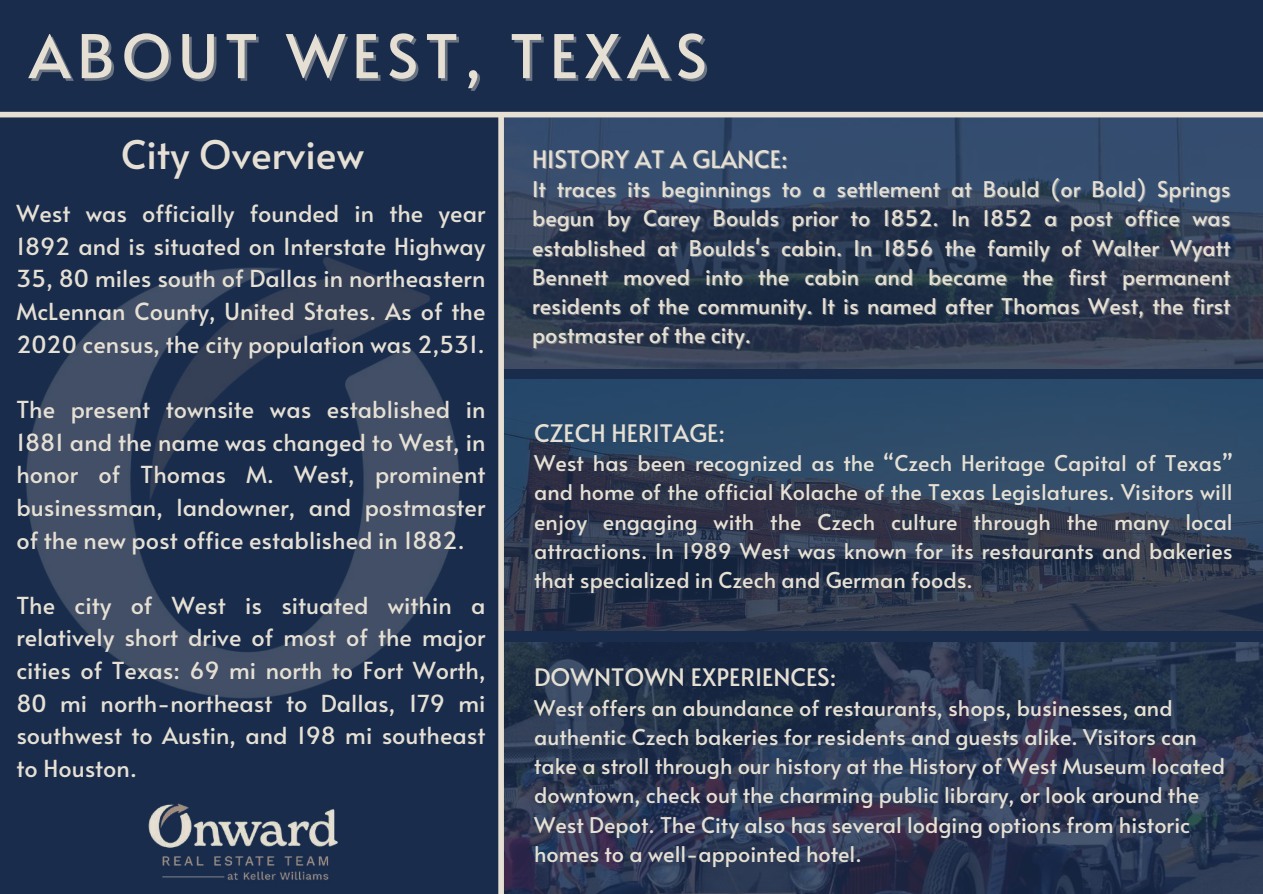
<style>
.page{position:relative;width:1263px;height:894px;background:#fff}
.page>*{position:absolute;margin:0;border:0;box-sizing:border-box;transform-origin:0 0}
.t1{font:60px "Alata";letter-spacing:.115em;color:#e6e0d4}
.t2{font:39px "Alata";color:#e6e0d4}
.t3{font:24px "Alata";color:#e6e0d4}
.t4{font:23.4px/32.7px "Alata";color:#e6e0d4;text-align:justify}
.t5{font:21.6px/29.2px "Alata";color:#e6e0d4;text-align:justify}
</style>
<div class="page">
<div style="left:0;top:0;width:1263px;height:893px;background:#192c4c"></div>
<img style="left:504px;top:117px;width:759px;height:251px">
<img style="left:504px;top:379px;width:759px;height:251px">
<img style="left:504px;top:642px;width:759px;height:250px">
<div style="left:498px;top:115px;width:6px;height:778px;background:#e6e0d4"></div>
<div style="left:0;top:112px;width:1263px;height:5px;background:#e6e0d4"></div>
<img style="left:26px;top:257px;width:434px;height:442px">
<img style="left:148px;top:803px;width:190px;height:77px">
<h1 class="t1" style="left:29px;top:12px;width:679px">ABOUT WEST, TEXAS</h1>
<h2 class="t2" style="left:121px;top:126px;width:244px">City Overview</h2>
<p class="t4" style="left:16px;top:196px;width:471px">West was officially founded in the year 1892 and is situated on Interstate Highway 35, 80 miles south of Dallas in northeastern McLennan County, United States. As of the 2020 census, the city population was 2,531.</p>
<p class="t4" style="left:16px;top:392px;width:471px">The present townsite was established in 1881 and the name was changed to West, in honor of Thomas M. West, prominent businessman, landowner, and postmaster of the new post office established in 1882.</p>
<p class="t4" style="left:16px;top:587px;width:471px">The city of West is situated within a relatively short drive of most of the major cities of Texas: 69 mi north to Fort Worth, 80 mi north-northeast to Dallas, 179 mi southwest to Austin, and 198 mi southeast to Houston.</p>
<p class="t3" style="left:532px;top:141px;width:257px">HISTORY AT A GLANCE:</p>
<p class="t5" style="left:532px;top:173px;width:700px">It traces its beginnings to a settlement at Bould (or Bold) Springs begun by Carey Boulds prior to 1852. In 1852 a post office was established at Boulds's cabin. In 1856 the family of Walter Wyatt Bennett moved into the cabin and became the first permanent residents of the community. It is named after Thomas West, the first postmaster of the city.</p>
<p class="t3" style="left:534px;top:415px;width:192px">CZECH HERITAGE:</p>
<p class="t5" style="left:534px;top:447px;width:700px">West has been recognized as the “Czech Heritage Capital of Texas” and home of the official Kolache of the Texas Legislatures. Visitors will enjoy engaging with the Czech culture through the many local attractions. In 1989 West was known for its restaurants and bakeries that specialized in Czech and German foods.</p>
<p class="t3" style="left:534px;top:659px;width:304px">DOWNTOWN EXPERIENCES:</p>
<p class="t5" style="left:534px;top:692px;width:692px;text-align:left">West offers an abundance of restaurants, shops, businesses, and authentic Czech bakeries for residents and guests alike. Visitors can take a stroll through our history at the History of West Museum located downtown, check out the charming public library, or look around the West Depot. The City also has several lodging options from historic homes to a well-appointed hotel.</p>
</div>
